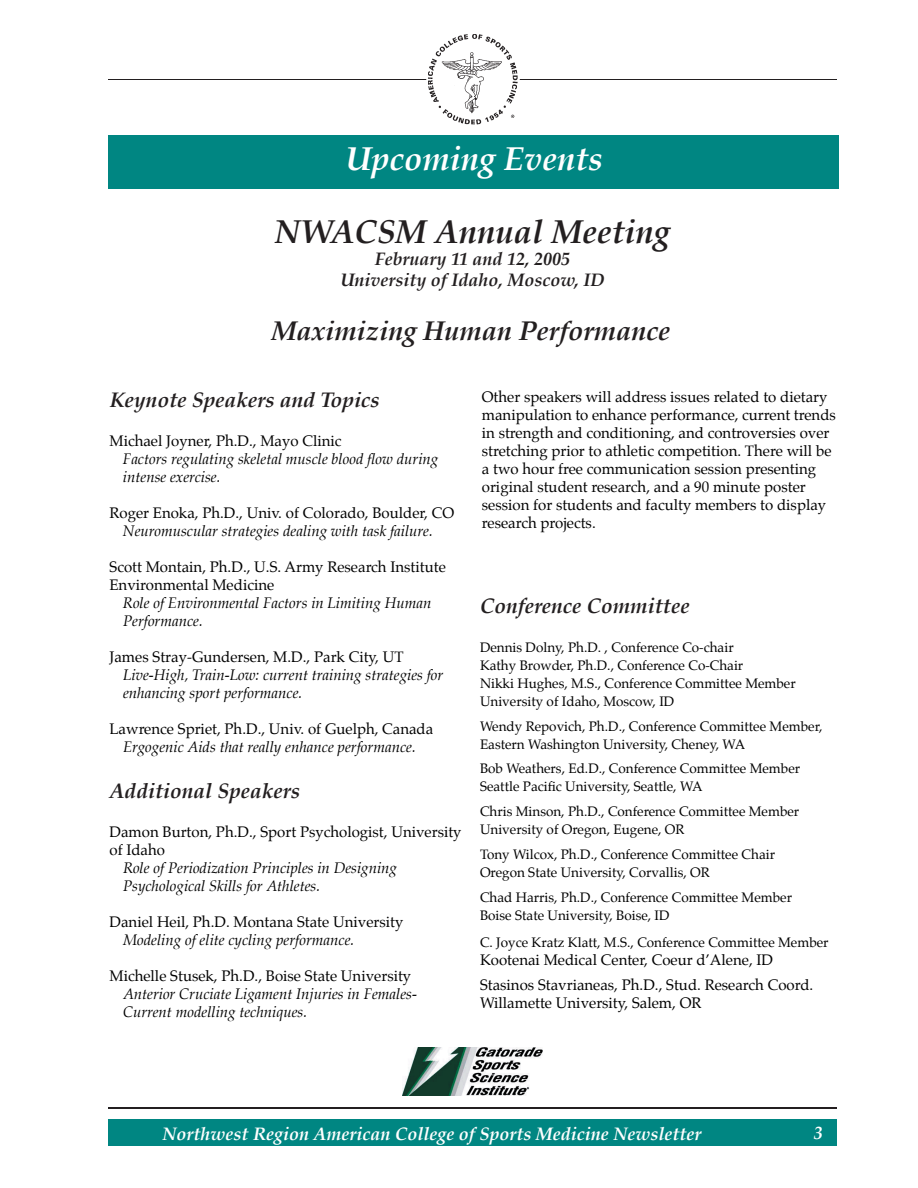
<style>
.page{position:relative;width:918px;height:1188px;background:#fff}
.page>*{position:absolute;margin:0;border:0;box-sizing:border-box;transform-origin:0 0}
.t1{font:italic 700 33px "Palatino";color:#231f20}
.t2{font:italic 700 33px "Palatino";color:#fff}
.t3{font:italic 700 27px "Palatino";color:#231f20}
.t4{font:italic 700 21px "Palatino";color:#231f20}
.t5{font:italic 700 18px "Palatino";color:#fff}
.t6{font:italic 700 18px/21.6px "Palatino";color:#231f20;text-align:center}
.t7{font:15px/18px "Palatino";color:#000}
.t8{font:italic 15px/18px "Palatino";color:#000}
.t9{font:13.5px/18px "Palatino";color:#000}
</style>
<div class="page">
<hr style="left:108px;top:1107px;width:729px;height:1px;background:#231f20">
<div style="left:108px;top:1119px;width:729px;height:27px;background:#008682"></div>
<hr style="left:108px;top:79px;width:729px;height:1px;background:#231f20">
<div style="left:426px;top:36px;width:94px;height:94px;background:#fff;border-radius:50%"></div>
<img style="left:428px;top:35px;width:89px;height:89px">
<div style="left:108px;top:135px;width:731px;height:54px;background:#008682"></div>
<hr style="left:375px;top:252px;width:195px;height:1px;background:#231f20">
<img style="left:402px;top:1047px;width:140px;height:49px">
<h1 class="t2" style="left:345px;top:138px;width:259px">Upcoming Events</h1>
<h1 class="t1" style="left:274px;top:212px;width:397px">NWACSM Annual Meeting</h1>
<p class="t6" style="left:340px;top:250px;width:266px">February 11 and 12, 2005<br>University of Idaho, Moscow, ID</p>
<h2 class="t3" style="left:271px;top:315px;width:402px">Maximizing Human Performance</h2>
<h3 class="t4" style="left:110px;top:387px;width:273px">Keynote Speakers and Topics</h3>
<p class="t7" style="left:110px;top:433px;width:233px">Michael Joyner, Ph.D., Mayo Clinic</p>
<p class="t8" style="left:123px;top:452px;width:317px">Factors regulating skeletal muscle blood flow during intense exercise.</p>
<p class="t7" style="left:110px;top:505px;width:346px">Roger Enoka, Ph.D., Univ. of Colorado, Boulder, CO</p>
<p class="t8" style="left:123px;top:524px;width:311px">Neuromuscular strategies dealing with task failure.</p>
<p class="t7" style="left:110px;top:559px;width:338px">Scott Montain, Ph.D., U.S. Army Research Institute<br>Environmental Medicine</p>
<p class="t8" style="left:123px;top:596px;width:310px">Role of Environmental Factors in Limiting Human<br>Performance.</p>
<p class="t7" style="left:110px;top:649px;width:296px">James Stray-Gundersen, M.D., Park City, UT</p>
<p class="t8" style="left:123px;top:668px;width:322px">Live-High, Train-Low: current training strategies for enhancing sport performance.</p>
<p class="t7" style="left:110px;top:721px;width:325px">Lawrence Spriet, Ph.D., Univ. of Guelph, Canada</p>
<p class="t8" style="left:123px;top:740px;width:294px">Ergogenic Aids that really enhance performance.</p>
<h3 class="t4" style="left:110px;top:779px;width:192px">Additional Speakers</h3>
<p class="t7" style="left:110px;top:825px;width:354px">Damon Burton, Ph.D., Sport Psychologist, University of Idaho</p>
<p class="t8" style="left:123px;top:861px;width:276px">Role of Periodization Principles in Designing<br>Psychological Skills for Athletes.</p>
<p class="t7" style="left:110px;top:915px;width:295px">Daniel Heil, Ph.D. Montana State University</p>
<p class="t8" style="left:123px;top:933px;width:233px">Modeling of elite cycling performance.</p>
<p class="t7" style="left:110px;top:969px;width:303px">Michelle Stusek, Ph.D., Boise State University</p>
<p class="t8" style="left:123px;top:987px;width:296px">Anterior Cruciate Ligament Injuries in Females-<br>Current modelling techniques.</p>
<p class="t7" style="left:482px;top:389px;width:355px">Other speakers will address issues related to dietary manipulation to enhance performance, current trends in strength and conditioning, and controversies over stretching prior to athletic competition. There will be a two hour free communication session presenting original student research, and a 90 minute poster session for students and faculty members to display research projects.</p>
<h3 class="t4" style="left:480px;top:593px;width:211px">Conference Committee</h3>
<p class="t9" style="left:480px;top:639px;width:317px">Dennis Dolny, Ph.D. , Conference Co-chair<br>Kathy Browder, Ph.D., Conference Co-Chair<br>Nikki Hughes, M.S., Conference Committee Member University of Idaho, Moscow, ID</p>
<p class="t9" style="left:480px;top:718px;width:344px">Wendy Repovich, Ph.D., Conference Committee Member,<br>Eastern Washington University, Cheney, WA</p>
<p class="t9" style="left:480px;top:761px;width:322px">Bob Weathers, Ed.D., Conference Committee Member<br>Seattle Pacific University, Seattle, WA</p>
<p class="t9" style="left:480px;top:804px;width:321px">Chris Minson, Ph.D., Conference Committee Member<br>University of Oregon, Eugene, OR</p>
<p class="t9" style="left:480px;top:846px;width:297px">Tony Wilcox, Ph.D., Conference Committee Chair<br>Oregon State University, Corvallis, OR</p>
<p class="t9" style="left:480px;top:889px;width:314px">Chad Harris, Ph.D., Conference Committee Member<br>Boise State University, Boise, ID</p>
<p class="t9" style="left:480px;top:935px;width:350px">C. Joyce Kratz Klatt, M.S., Conference Committee Member</p>
<p class="t7" style="left:480px;top:949px;width:335px;line-height:24.8px">Kootenai Medical Center, Coeur d’Alene, ID<br>Stasinos Stavrianeas, Ph.D., Stud. Research Coord.</p>
<p class="t7" style="left:480px;top:995px;width:223px">Willamette University, Salem, OR</p>
<p class="t5" style="left:163px;top:1123px;width:540px">Northwest Region American College of Sports Medicine Newsletter</p>
<p class="t5" style="left:814px;top:1122px;width:10px">3</p>
</div>
